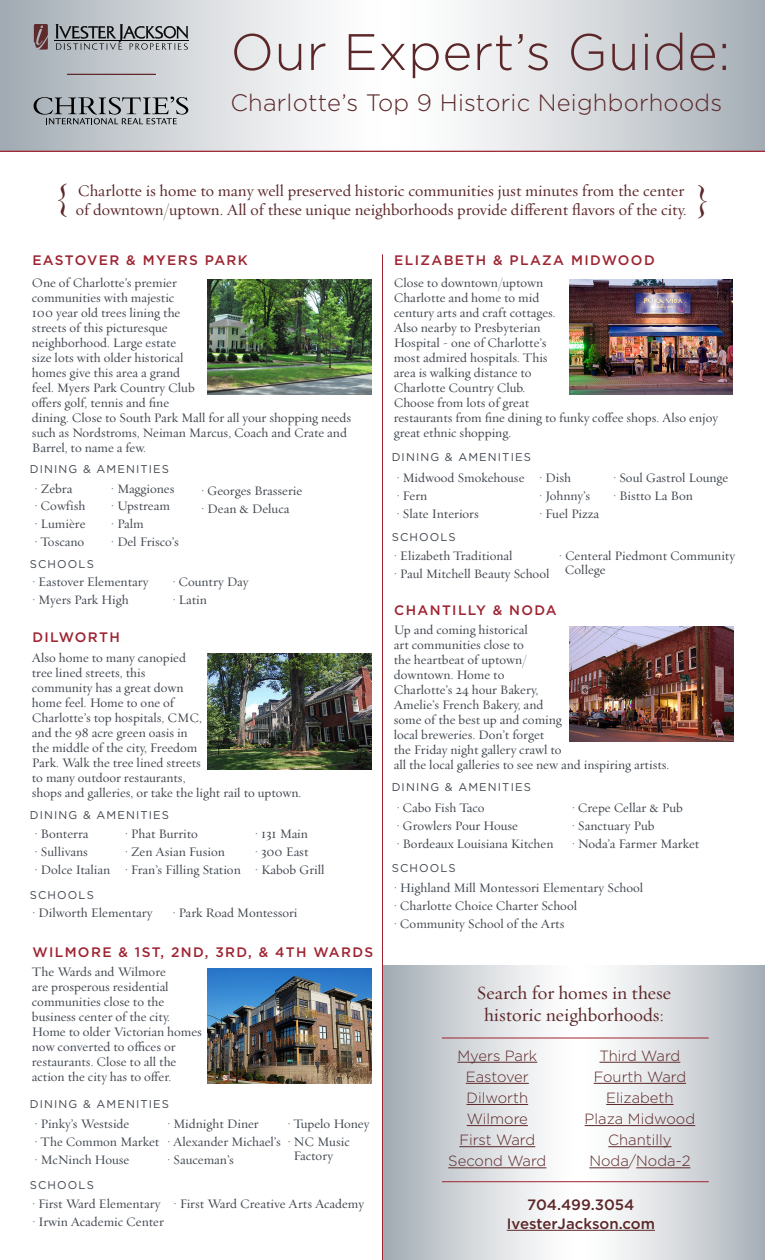
<style>
.page{position:relative;width:765px;height:1260px;background:#fff}
.page>*{position:absolute;margin:0;border:0;box-sizing:border-box;transform-origin:0 0}
.t1{font:300 51.25px "Gotham";letter-spacing:.01em;color:#5c2729}
.t2{font:31.25px "Requiem Text";color:#5c2729}
.t3{font:300 23.75px "Gotham";letter-spacing:.01em;color:#5c2729}
.t4{font:18.75px/21.2px "Requiem Text";color:#5c2729;text-align:center}
.t5{font:16.25px/19.5px "Requiem Text";color:#5c2729}
.t6{font:500 15px/18.8px "Gotham";color:#5c2729;text-align:center}
.t7{font:300 14.75px/21.1px "Gotham";color:#5c2729;text-align:center}
.t8{font:500 13.75px "Gotham";letter-spacing:.1em;color:#9e2432}
.t9{font:13.12px/15px "Requiem Text";color:#40474f}
.t10{font:11.25px "Gotham";letter-spacing:.1em;color:#40474f}
</style>
<div class="page">
<svg style="left:0;top:1px;width:765px;height:150px"></svg>
<svg style="left:34px;top:97px;width:154px;height:27px;background:#969b9f"></svg>
<svg style="left:34px;top:24px;width:14px;height:31px"></svg>
<hr style="left:54px;top:41px;width:135px;height:1px;background:#000">
<svg style="left:56px;top:24px;width:132px;height:26px;background:#929699"></svg>
<hr style="left:67px;top:74px;width:89px;height:1px;background:#5f2a2b">
<hr style="left:0;top:151px;width:765px;height:1px;background:#9e2432">
<img style="left:208px;top:280px;width:163px;height:115px">
<img style="left:569px;top:280px;width:164px;height:115px">
<img style="left:208px;top:654px;width:163px;height:115px">
<img style="left:208px;top:969px;width:163px;height:115px">
<img style="left:570px;top:626px;width:163px;height:116px">
<svg style="left:383px;top:966px;width:382px;height:294px"></svg>
<hr style="left:382px;top:254px;width:1px;height:1006px;background:#9e2432">
<hr style="left:457px;top:1062px;width:80px;height:1px;background:#5c2729">
<hr style="left:466px;top:1083px;width:63px;height:1px;background:#5c2729">
<hr style="left:466px;top:1104px;width:62px;height:1px;background:#5c2729">
<hr style="left:467px;top:1125px;width:61px;height:1px;background:#5c2729">
<hr style="left:459px;top:1146px;width:76px;height:1px;background:#5c2729">
<hr style="left:448px;top:1167px;width:98px;height:1px;background:#5c2729">
<hr style="left:599px;top:1062px;width:81px;height:1px;background:#5c2729">
<hr style="left:594px;top:1083px;width:92px;height:1px;background:#5c2729">
<hr style="left:606px;top:1104px;width:68px;height:1px;background:#5c2729">
<hr style="left:585px;top:1125px;width:110px;height:1px;background:#5c2729">
<hr style="left:608px;top:1146px;width:64px;height:1px;background:#5c2729">
<hr style="left:589px;top:1167px;width:40px;height:1px;background:#5c2729">
<hr style="left:636px;top:1167px;width:54px;height:1px;background:#5c2729">
<hr style="left:507px;top:1230px;width:148px;height:1px;background:#5c2729">
<hr style="left:442px;top:1038px;width:267px;height:1px;background:#9e2432">
<hr style="left:442px;top:1181px;width:267px;height:1px;background:#9e2432">
<h1 class="t1" style="left:230px;top:19px;width:501px">Our Expert’s Guide:</h1>
<h3 class="t3" style="left:230px;top:88px;width:493px">Charlotte’s Top 9 Historic Neighborhoods</h3>
<h2 class="t2" style="left:57px;top:174px;width:12px">{</h2>
<h2 class="t2" style="left:708px;top:228px;width:12px;rotate:-180deg">{</h2>
<p class="t5" style="left:76px;top:180px;width:612px">Charlotte is home to many well preserved historic communities just minutes from the center of downtown/uptown. All of these unique neighborhoods provide different flavors of the city.</p>
<p class="t8" style="left:32px;top:251px;width:217px">EASTOVER &amp; MYERS PARK</p>
<p class="t8" style="left:394px;top:251px;width:262px">ELIZABETH &amp; PLAZA MIDWOOD</p>
<p class="t9" style="left:32px;top:275px;width:321px">One of Charlotte’s premier<br>communities with majestic<br>100 year old trees lining the<br>streets of this picturesque<br>neighborhood. Large estate<br>size lots with older historical<br>homes give this area a grand<br>feel. Myers Park Country Club<br>offers golf, tennis and fine<br>dining. Close to South Park Mall for all your shopping needs such as Nordstroms, Neiman Marcus, Coach and Crate and<br>Barrel, to name a few.</p>
<p class="t9" style="left:394px;top:275px;width:326px">Close to downtown/uptown<br>Charlotte and home to mid<br>century arts and craft cottages.<br>Also nearby to Presbyterian<br>Hospital - one of Charlotte’s<br>most admired hospitals. This<br>area is walking distance to<br>Charlotte Country Club.<br>Choose from lots of great<br>restaurants from fine dining to funky coffee shops. Also enjoy great ethnic shopping.</p>
<p class="t10" style="left:392px;top:449px;width:141px">DINING &amp; AMENITIES</p>
<p class="t10" style="left:30px;top:462px;width:141px">DINING &amp; AMENITIES</p>
<p class="t9" style="left:35px;top:480px;width:39px">• Zebra</p>
<p class="t9" style="left:35px;top:498px;width:52px">• Cowfish</p>
<p class="t9" style="left:35px;top:516px;width:52px">• Lumière</p>
<p class="t9" style="left:35px;top:534px;width:51px">• Toscano</p>
<p class="t10" style="left:30px;top:557px;width:66px">SCHOOLS</p>
<p class="t9" style="left:111px;top:480px;width:65px">• Maggiones</p>
<p class="t9" style="left:111px;top:498px;width:60px">• Upstream</p>
<p class="t9" style="left:111px;top:516px;width:34px">• Palm</p>
<p class="t9" style="left:111px;top:534px;width:69px">• Del Frisco’s</p>
<p class="t9" style="left:202px;top:483px;width:102px">• Georges Brasserie</p>
<p class="t9" style="left:202px;top:501px;width:89px">• Dean &amp; Deluca</p>
<p class="t9" style="left:32px;top:574px;width:118px">• Eastover Elementary</p>
<p class="t9" style="left:32px;top:592px;width:98px">• Myers Park High</p>
<p class="t8" style="left:32px;top:628px;width:89px">DILWORTH</p>
<p class="t9" style="left:173px;top:574px;width:77px">• Country Day</p>
<p class="t9" style="left:173px;top:592px;width:36px">• Latin</p>
<p class="t9" style="left:32px;top:649px;width:271px">Also home to many canopied<br>tree lined streets, this<br>community has a great down<br>home feel. Home to one of<br>Charlotte’s top hospitals, CMC,<br>and the 98 acre green oasis in<br>the middle of the city, Freedom<br>Park. Walk the tree lined streets<br>to many outdoor restaurants,<br>shops and galleries, or take the light rail to uptown.</p>
<p class="t10" style="left:30px;top:808px;width:141px">DINING &amp; AMENITIES</p>
<p class="t9" style="left:35px;top:826px;width:55px">• Bonterra</p>
<p class="t9" style="left:35px;top:844px;width:55px">• Sullivans</p>
<p class="t9" style="left:35px;top:862px;width:77px">• Dolce Italian</p>
<p class="t10" style="left:30px;top:888px;width:66px">SCHOOLS</p>
<p class="t9" style="left:125px;top:826px;width:74px">• Phat Burrito</p>
<p class="t9" style="left:125px;top:844px;width:101px">• Zen Asian Fusion</p>
<p class="t9" style="left:125px;top:862px;width:117px">• Fran’s Filling Station</p>
<p class="t9" style="left:255px;top:826px;width:54px">• 131 Main</p>
<p class="t9" style="left:255px;top:844px;width:55px">• 300 East</p>
<p class="t9" style="left:255px;top:862px;width:71px">• Kabob Grill</p>
<p class="t9" style="left:32px;top:905px;width:122px">• Dilworth Elementary</p>
<p class="t9" style="left:173px;top:905px;width:126px">• Park Road Montessori</p>
<p class="t8" style="left:32px;top:943px;width:342px">WILMORE &amp; 1ST, 2ND, 3RD, &amp; 4TH WARDS</p>
<p class="t9" style="left:32px;top:964px;width:172px">The Wards and Wilmore<br>are prosperous residential communities close to the business center of the city.<br>Home to older Victorian homes now converted to offices or restaurants. Close to all the action the city has to offer.</p>
<p class="t10" style="left:30px;top:1097px;width:141px">DINING &amp; AMENITIES</p>
<p class="t9" style="left:35px;top:1116px;width:96px">• Pinky’s Westside</p>
<p class="t9" style="left:35px;top:1133px;width:126px">• The Common Market</p>
<p class="t9" style="left:35px;top:1151px;width:96px">• McNinch House</p>
<p class="t10" style="left:30px;top:1177px;width:66px">SCHOOLS</p>
<p class="t9" style="left:168px;top:1116px;width:93px">• Midnight Diner</p>
<p class="t9" style="left:168px;top:1134px;width:115px">• Alexander Michael’s</p>
<p class="t9" style="left:168px;top:1151px;width:68px">• Sauceman’s</p>
<p class="t9" style="left:288px;top:1116px;width:83px">• Tupelo Honey</p>
<p class="t9" style="left:293px;top:1134px;width:58px;line-height:13.8px;text-indent:-6px">• NC Music<br>Factory</p>
<p class="t9" style="left:32px;top:1196px;width:130px">• First Ward Elementary</p>
<p class="t9" style="left:32px;top:1214px;width:133px">• Irwin Academic Center</p>
<p class="t9" style="left:174px;top:1196px;width:192px">• First Ward Creative Arts Academy</p>
<p class="t9" style="left:397px;top:470px;width:129px">• Midwood Smokehouse</p>
<p class="t9" style="left:397px;top:488px;width:32px">• Fern</p>
<p class="t9" style="left:397px;top:506px;width:84px">• Slate Interiors</p>
<p class="t10" style="left:392px;top:530px;width:66px">SCHOOLS</p>
<p class="t9" style="left:539px;top:470px;width:33px">• Dish</p>
<p class="t9" style="left:539px;top:488px;width:52px">• Johnny’s</p>
<p class="t9" style="left:539px;top:506px;width:61px">• Fuel Pizza</p>
<p class="t9" style="left:613px;top:470px;width:116px">• Soul Gastrol Lounge</p>
<p class="t9" style="left:613px;top:488px;width:81px">• Bistto La Bon</p>
<p class="t9" style="left:394px;top:548px;width:120px">• Elizabeth Traditional</p>
<p class="t9" style="left:394px;top:566px;width:157px">• Paul Mitchell Beauty School</p>
<p class="t9" style="left:565px;top:549px;width:172px;line-height:13.8px;text-indent:-6px">• Centeral Piedmont Community<br>College</p>
<p class="t8" style="left:394px;top:601px;width:164px">CHANTILLY &amp; NODA</p>
<p class="t9" style="left:394px;top:622px;width:277px">Up and coming historical<br>art communities close to<br>the heartbeat of uptown/<br>downtown. Home to<br>Charlotte’s 24 hour Bakery,<br>Amelie’s French Bakery, and<br>some of the best up and coming<br>local breweries. Don’t forget<br>the Friday night gallery crawl to<br>all the local galleries to see new and inspiring artists.</p>
<p class="t10" style="left:392px;top:780px;width:141px">DINING &amp; AMENITIES</p>
<p class="t9" style="left:397px;top:800px;width:89px">• Cabo Fish Taco</p>
<p class="t9" style="left:397px;top:818px;width:123px">• Growlers Pour House</p>
<p class="t9" style="left:397px;top:835px;width:158px">• Bordeaux Louisiana Kitchen</p>
<p class="t10" style="left:392px;top:860px;width:66px">SCHOOLS</p>
<p class="t9" style="left:572px;top:800px;width:112px">• Crepe Cellar &amp; Pub</p>
<p class="t9" style="left:572px;top:818px;width:84px">• Sanctuary Pub</p>
<p class="t9" style="left:572px;top:836px;width:129px">• Noda’a Farmer Market</p>
<p class="t9" style="left:394px;top:880px;width:250px">• Highland Mill Montessori Elementary School</p>
<p class="t9" style="left:394px;top:898px;width:184px">• Charlotte Choice Charter School</p>
<p class="t9" style="left:394px;top:916px;width:172px">• Community School of the Arts</p>
<h3 class="t4" style="left:477px;top:982px;width:196px">Search for homes in these historic neighborhoods:</h3>
<p class="t7" style="left:448px;top:1045px;width:100px">Myers Park<br>Eastover<br>Dilworth<br>Wilmore<br>First Ward<br>Second Ward</p>
<p class="t7" style="left:585px;top:1045px;width:112px">Third Ward<br>Fourth Ward<br>Elizabeth<br>Plaza Midwood<br>Chantilly<br>Noda/Noda-2</p>
<p class="t6" style="left:507px;top:1195px;width:150px">704.499.3054<br>IvesterJackson.com</p>
</div>
